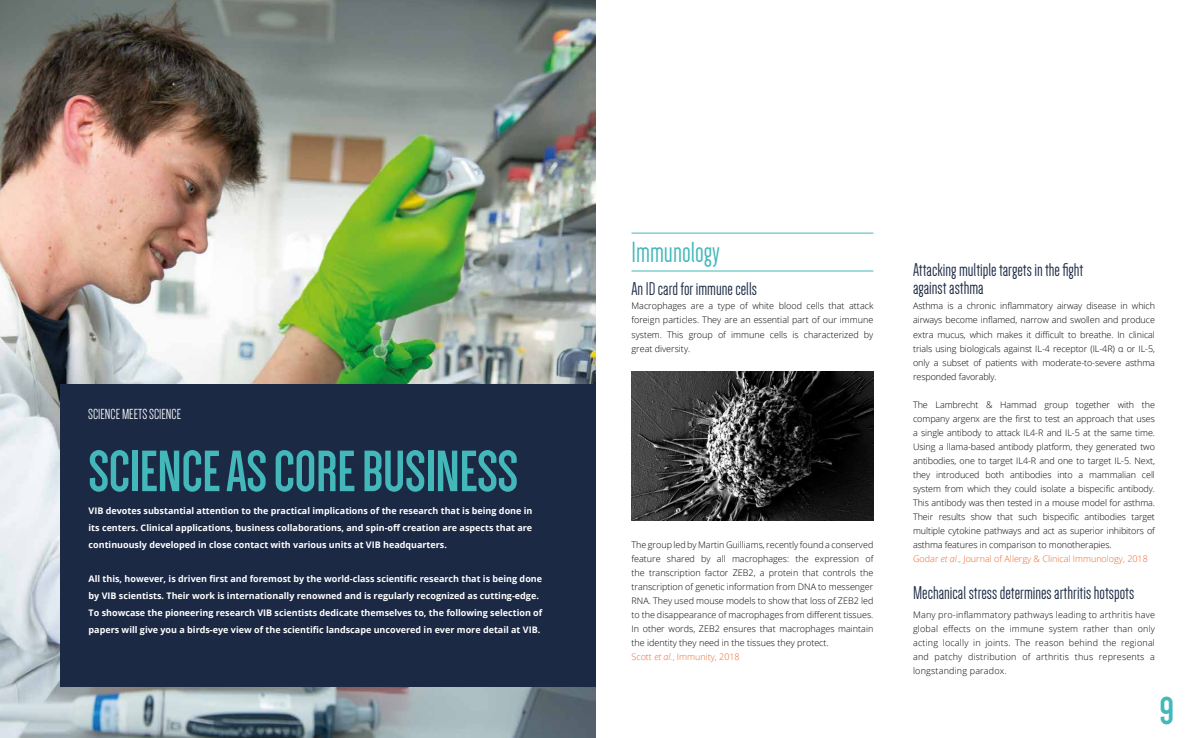
<style>
.page{position:relative;width:1191px;height:738px;background:#fff}
.page>*{position:absolute;margin:0;border:0;box-sizing:border-box;transform-origin:0 0}
.t1{font:700 60px "Dense";color:#43b7ba}
.t2{font:700 40px "Dense";color:#43b7ba}
.t3{font:30px "Dense";color:#43b7ba}
.t4{font:19px/18px "Dense";color:#1b2944}
.t5{font:15px "Dense";color:#fff}
.t6{font:300 9px/14px "Open Sans";letter-spacing:-.01em;color:#000;text-align:justify}
.t7{font:700 9px/17px "Open Sans";color:#fff;text-align:justify}
.s1{color:#ec672a}
.s2{font-style:italic;color:#ec672a}
</style>
<div class="page">
<img style="left:0;top:0;width:595px;height:737px">
<div style="left:60px;top:384px;width:535px;height:302px;background:#1b2944"></div>
<img style="left:631px;top:371px;width:242px;height:149px">
<hr style="left:631px;top:232px;width:242px;height:1px;background:#43b7ba">
<hr style="left:631px;top:270px;width:242px;height:1px;background:#43b7ba">
<h3 class="t5" style="left:88px;top:406px;width:94px">SCIENCE MEETS SCIENCE</h3>
<h1 class="t1" style="left:89px;top:441px;width:431px">SCIENCE AS CORE BUSINESS</h1>
<p class="t7" style="left:89px;top:501px;width:445px">VIB devotes substantial attention to the practical implications of the research that is being done in its centers. Clinical applications, business collaborations, and spin-off creation are aspects that are continuously developed in close contact with various units at VIB headquarters.</p>
<p class="t7" style="left:89px;top:569px;width:455px;text-align:left">All this, however, is driven first and foremost by the world-class scientific research that is being done by VIB scientists. Their work is internationally renowned and is regularly recognized as cutting-edge.<br>To showcase the pioneering research VIB scientists dedicate themselves to, the following selection of papers will give you a birds-eye view of the scientific landscape uncovered in ever more detail at VIB.</p>
<h3 class="t3" style="left:631px;top:237px;width:90px">Immunology</h3>
<h3 class="t4" style="left:631px;top:280px;width:127px">An ID card for immune cells</h3>
<p class="t6" style="left:631px;top:299px;width:243px">Macrophages are a type of white blood cells that attack foreign particles. They are an essential part of our immune system. This group of immune cells is characterized by great diversity.</p>
<p class="t6" style="left:631px;top:537px;width:243px;text-align:left">The group led by Martin Guilliams, recently found a conserved feature shared by all macrophages: the expression of the transcription factor ZEB2, a protein that controls the transcription of genetic information from DNA to messenger RNA. They used mouse models to show that loss of ZEB2 led to the disappearance of macrophages from different tissues.<br>In other words, ZEB2 ensures that macrophages maintain the identity they need in the tissues they protect.<br><span class="s1">Scott</span> <span class="s2">et al.</span><span class="s1">, Immunity, 2018</span></p>
<h3 class="t4" style="left:913px;top:261px;width:172px">Attacking multiple targets in the fight against asthma</h3>
<p class="t6" style="left:913px;top:299px;width:243px">Asthma is a chronic inflammatory airway disease in which airways become inflamed, narrow and swollen and produce extra mucus, which makes it difficult to breathe. In clinical trials using biologicals against IL-4 receptor (IL-4R) α or IL-5, only a subset of patients with moderate-to-severe asthma responded favorably.</p>
<p class="t6" style="left:913px;top:397px;width:243px;text-align:left">The Lambrecht &amp; Hammad group together with the company argenx are the first to test an approach that uses a single antibody to attack IL4-R and IL-5 at the same time.<br>Using a llama-based antibody platform, they generated two antibodies, one to target IL4-R and one to target IL-5. Next, they introduced both antibodies into a mammalian cell system from which they could isolate a bispecific antibody.<br>This antibody was then tested in a mouse model for asthma.<br>Their results show that such bispecific antibodies target multiple cytokine pathways and act as superior inhibitors of asthma features in comparison to monotherapies.<br><span class="s1">Godar</span> <span class="s2">et al</span><span class="s1">., Journal of Allergy &amp; Clinical Immunology, 2018</span></p>
<h3 class="t4" style="left:913px;top:583px;width:223px">Mechanical stress determines arthritis hotspots</h3>
<p class="t6" style="left:913px;top:607px;width:243px">Many pro-inflammatory pathways leading to arthritis have global effects on the immune system rather than only acting locally in joints. The reason behind the regional and patchy distribution of arthritis thus represents a longstanding paradox.</p>
<h2 class="t2" style="left:1159px;top:690px;width:16px">9</h2>
</div>
